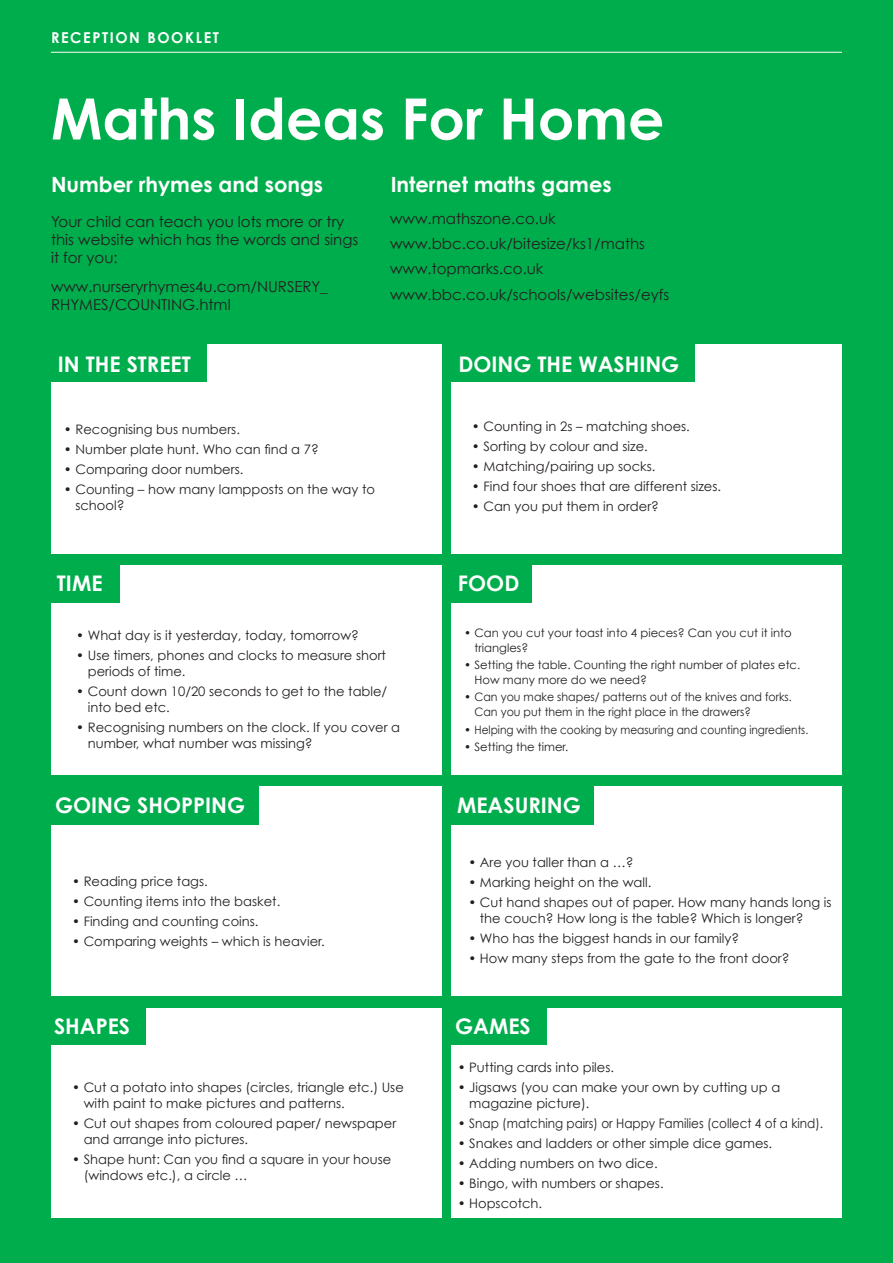
<style>
.page{position:relative;width:893px;height:1263px;background:#00ad4c}
.page>*{position:absolute;margin:0;border:0;box-sizing:border-box;transform-origin:0 0}
.t1{font:700 57px "Century Gothic";color:#fff}
.t2{font:700 21.45px "Century Gothic";color:#fff}
.t3{font:700 21px "Century Gothic";color:#fff}
.t4{font:15px/18px "Century Gothic";color:#231f20}
.t5{font:700 15px "Century Gothic";letter-spacing:.11em;color:#fff}
.t6{font:13.05px/15.9px "Century Gothic";color:#231f20}
.t7{font:11.55px/14.5px "Century Gothic";color:#231f20}
</style>
<div class="page">
<div style="left:52px;top:344px;width:390px;height:209px;background:#fff"></div>
<div style="left:52px;top:786px;width:390px;height:210px;background:#fff"></div>
<div style="left:52px;top:565px;width:390px;height:210px;background:#fff"></div>
<div style="left:52px;top:1008px;width:390px;height:209px;background:#fff"></div>
<div style="left:451px;top:344px;width:390px;height:209px;background:#fff"></div>
<div style="left:451px;top:786px;width:390px;height:210px;background:#fff"></div>
<div style="left:451px;top:565px;width:390px;height:210px;background:#fff"></div>
<div style="left:451px;top:1008px;width:390px;height:209px;background:#fff"></div>
<div style="left:450px;top:562px;width:82px;height:41px;background:#00ad4c"></div>
<div style="left:50px;top:562px;width:69px;height:41px;background:#00ad4c"></div>
<div style="left:450px;top:341px;width:245px;height:41px;background:#00ad4c"></div>
<div style="left:50px;top:341px;width:157px;height:41px;background:#00ad4c"></div>
<div style="left:450px;top:784px;width:144px;height:40px;background:#00ad4c"></div>
<div style="left:49px;top:784px;width:210px;height:40px;background:#00ad4c"></div>
<div style="left:48px;top:1004px;width:98px;height:41px;background:#00ad4c"></div>
<div style="left:448px;top:1004px;width:99px;height:41px;background:#00ad4c"></div>
<hr style="left:51px;top:52px;width:791px;height:1px;background:#fff">
<p class="t5" style="left:51px;top:28px;width:169px">RECEPTION BOOKLET</p>
<p class="t1" style="left:51px;top:83px;width:615px">Maths Ideas For Home</p>
<p class="t3" style="left:391px;top:171px;width:222px">Internet maths games</p>
<p class="t4" style="left:390px;top:209px;width:167px">www.mathszone.co.uk</p>
<p class="t4" style="left:390px;top:234px;width:256px">www.bbc.co.uk/bitesize/ks1/maths</p>
<p class="t4" style="left:390px;top:260px;width:155px">www.topmarks.co.uk</p>
<p class="t4" style="left:390px;top:285px;width:281px">www.bbc.co.uk/schools/websites/eyfs</p>
<p class="t3" style="left:51px;top:172px;width:274px">Number rhymes and songs</p>
<p class="t4" style="left:51px;top:212px;width:309px">Your child can teach you lots more or try this website which has the words and sings it for you:</p>
<p class="t4" style="left:51px;top:277px;width:278px">www.nurseryrhymes4u.com/NURSERY_<br>RHYMES/COUNTING.html</p>
<p class="t2" style="left:58px;top:351px;width:134px">IN THE STREET</p>
<p class="t2" style="left:458px;top:351px;width:222px">DOING THE WASHING</p>
<p class="t6" style="left:64px;top:421px;width:178px">• Recognising bus numbers.</p>
<p class="t6" style="left:64px;top:441px;width:256px">• Number plate hunt. Who can find a 7?</p>
<p class="t6" style="left:64px;top:461px;width:181px">• Comparing door numbers.</p>
<p class="t6" style="left:75px;top:481px;width:301px;text-indent:-12px">• Counting – how many lampposts on the way to school?</p>
<p class="t6" style="left:472px;top:418px;width:219px">• Counting in 2s – matching shoes.</p>
<p class="t6" style="left:472px;top:438px;width:177px">• Sorting by colour and size.</p>
<p class="t6" style="left:472px;top:458px;width:185px">• Matching/pairing up socks.</p>
<p class="t6" style="left:472px;top:478px;width:251px">• Find four shoes that are different sizes.</p>
<p class="t6" style="left:472px;top:498px;width:189px">• Can you put them in order?</p>
<p class="t2" style="left:57px;top:570px;width:47px">TIME</p>
<p class="t2" style="left:458px;top:570px;width:63px">FOOD</p>
<p class="t6" style="left:76px;top:627px;width:284px">• What day is it yesterday, today, tomorrow?</p>
<p class="t6" style="left:88px;top:647px;width:300px;text-indent:-12px">• Use timers, phones and clocks to measure short periods of time.</p>
<p class="t6" style="left:88px;top:683px;width:301px;text-indent:-12px">• Count down 10/20 seconds to get to the table/ into bed etc.</p>
<p class="t6" style="left:88px;top:719px;width:314px;text-indent:-12px">• Recognising numbers on the clock. If you cover a number, what number was missing?</p>
<p class="t7" style="left:474px;top:626px;width:319px;text-indent:-10px">• Can you cut your toast into 4 pieces? Can you cut it into triangles?</p>
<p class="t7" style="left:474px;top:658px;width:327px;text-indent:-10px">• Setting the table. Counting the right number of plates etc.<br>How many more do we need?</p>
<p class="t7" style="left:474px;top:690px;width:319px;text-indent:-10px">• Can you make shapes/ patterns out of the knives and forks.<br>Can you put them in the right place in the drawers?</p>
<p class="t7" style="left:464px;top:722px;width:346px">• Helping with the cooking by measuring and counting ingredients.</p>
<p class="t7" style="left:464px;top:739px;width:106px">• Setting the timer.</p>
<p class="t2" style="left:55px;top:792px;width:191px">GOING SHOPPING</p>
<p class="t2" style="left:457px;top:792px;width:125px">MEASURING</p>
<p class="t6" style="left:72px;top:873px;width:137px">• Reading price tags.</p>
<p class="t6" style="left:72px;top:893px;width:210px">• Counting items into the basket.</p>
<p class="t6" style="left:72px;top:913px;width:188px">• Finding and counting coins.</p>
<p class="t6" style="left:72px;top:933px;width:254px">• Comparing weights – which is heavier.</p>
<p class="t6" style="left:468px;top:854px;width:167px">• Are you taller than a …?</p>
<p class="t6" style="left:468px;top:874px;width:184px">• Marking height on the wall.</p>
<p class="t6" style="left:480px;top:894px;width:353px;text-indent:-12px">• Cut hand shapes out of paper. How many hands long is the couch? How long is the table? Which is longer?</p>
<p class="t6" style="left:468px;top:930px;width:272px">• Who has the biggest hands in our family?</p>
<p class="t6" style="left:468px;top:950px;width:323px">• How many steps from the gate to the front door?</p>
<p class="t2" style="left:54px;top:1012px;width:78px">SHAPES</p>
<p class="t2" style="left:455px;top:1012px;width:77px">GAMES</p>
<p class="t6" style="left:84px;top:1079px;width:322px;text-indent:-12px">• Cut a potato into shapes (circles, triangle etc.) Use with paint to make pictures and patterns.</p>
<p class="t6" style="left:84px;top:1115px;width:314px;text-indent:-12px">• Cut out shapes from coloured paper/ newspaper and arrange into pictures.</p>
<p class="t6" style="left:84px;top:1151px;width:309px;text-indent:-12px">• Shape hunt: Can you find a square in your house (windows etc.), a circle …</p>
<p class="t6" style="left:458px;top:1059px;width:158px">• Putting cards into piles.</p>
<p class="t6" style="left:469px;top:1079px;width:313px;text-indent:-12px">• Jigsaws (you can make your own by cutting up a magazine picture).</p>
<p class="t6" style="left:458px;top:1115px;width:367px">• Snap (matching pairs) or Happy Families (collect 4 of a kind).</p>
<p class="t6" style="left:458px;top:1135px;width:316px">• Snakes and ladders or other simple dice games.</p>
<p class="t6" style="left:458px;top:1155px;width:201px">• Adding numbers on two dice.</p>
<p class="t6" style="left:458px;top:1175px;width:207px">• Bingo, with numbers or shapes.</p>
<p class="t6" style="left:458px;top:1195px;width:86px">• Hopscotch.</p>
</div>
